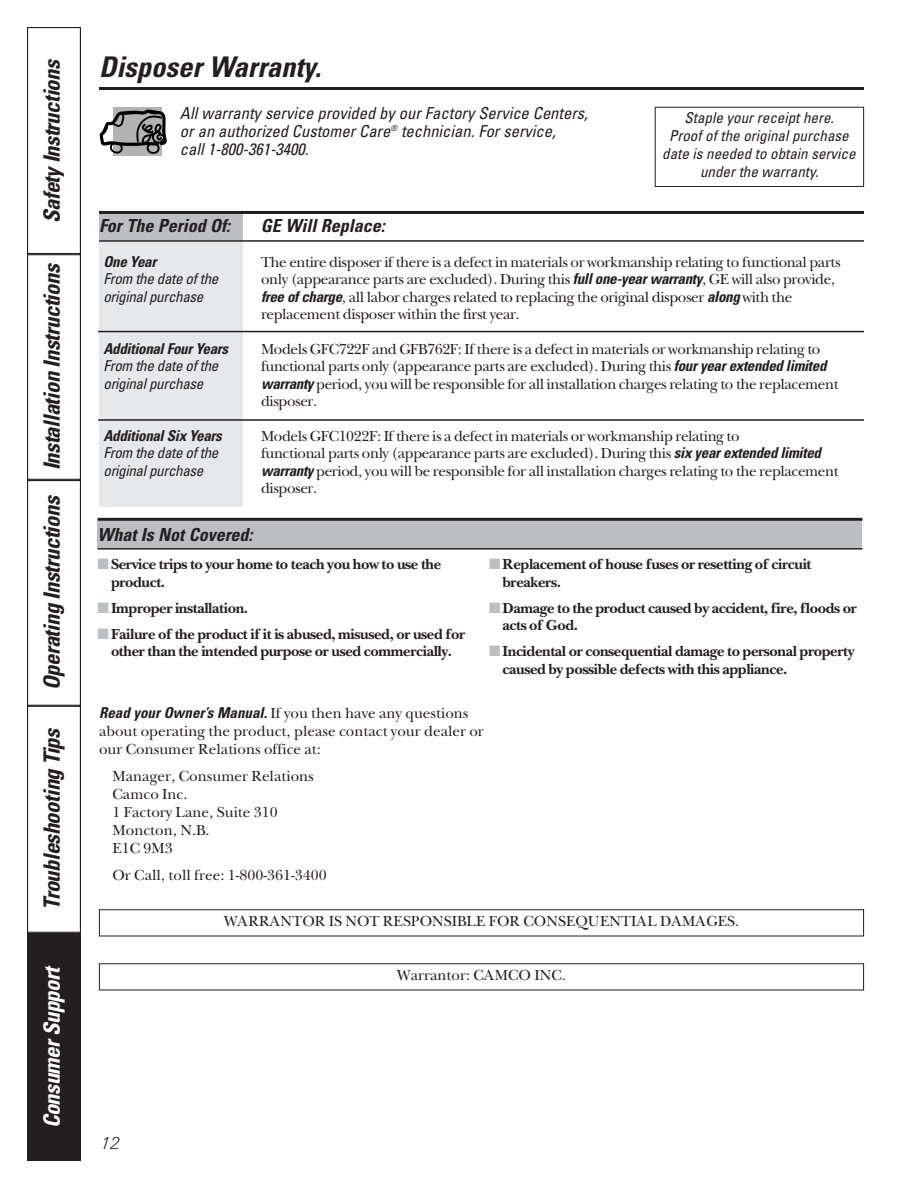
<style>
.page{position:relative;width:918px;height:1188px;background:#fff}
.page>*{position:absolute;margin:0;border:0;box-sizing:border-box;transform-origin:0 0}
.t1{font:italic 700 condensed 28.5px "Univers";color:#231f20}
.t2{font:italic 700 condensed 22.5px "Univers";letter-spacing:-.02em;color:#231f20}
.t3{font:italic 700 condensed 22.5px "Univers";letter-spacing:-.02em;color:#fff}
.t4{font:italic 700 condensed 18px "Univers";color:#231f20}
.t5{font:18px "U46";color:#231f20}
.t6{font:italic condensed 16.5px/18px "Univers";color:#231f20}
.t7{font:15px/17.2px "N Baskerville";letter-spacing:-.025em;color:#231f20}
.t8{font:15px/17.2px "N Baskerville Bld";letter-spacing:-.025em;color:#231f20}
.t9{font:15px/18px "N Baskerville";color:#231f20}
.t10{font:italic condensed 15px "Univers";letter-spacing:-.02em;color:#231f20}
.t11{font:italic condensed 15px/18px "Univers";color:#231f20;text-align:center}
.t12{font:italic 700 condensed 15px "Univers";letter-spacing:-.02em;color:#231f20}
.s1{font-family:"Univers";font-weight:700;font-style:italic;font-stretch:condensed}
.s2{color:#bdbec1}
</style>
<div class="page">
<hr style="left:99px;top:87px;width:765px;height:3px;background:#231f20">
<div style="left:113px;top:108px;width:49px;height:48px;background:#b3b3b3"></div>
<svg style="left:100px;top:110px;width:67px;height:44px"></svg>
<div style="left:99px;top:241px;width:144px;height:265px;background:#e7e8e9"></div>
<div style="left:99px;top:212px;width:144px;height:28px;background:#bdbec1"></div>
<hr style="left:99px;top:211px;width:765px;height:3px;background:#231f20">
<hr style="left:99px;top:240px;width:765px;height:2px;background:#231f20">
<div style="left:98px;top:521px;width:764px;height:27px;background:#bdbec1"></div>
<hr style="left:98px;top:518px;width:764px;height:3px;background:#231f20">
<hr style="left:98px;top:548px;width:764px;height:2px;background:#231f20">
<div style="left:99px;top:909px;width:765px;height:27px;border:1px solid #231f20"></div>
<div style="left:99px;top:963px;width:765px;height:27px;border:1px solid #231f20"></div>
<div style="left:655px;top:107px;width:209px;height:80px;border:1px solid #231f20"></div>
<div style="left:28px;top:933px;width:52px;height:227px;background:#231f20"></div>
<div style="left:27px;top:933px;width:54px;height:228px;border:1px solid #231f20"></div>
<div style="left:27px;top:705px;width:54px;height:228px;border:1px solid #231f20"></div>
<div style="left:27px;top:253px;width:54px;height:228px;border:1px solid #231f20"></div>
<div style="left:27px;top:27px;width:54px;height:228px;border:1px solid #231f20"></div>
<div style="left:27px;top:479px;width:54px;height:228px;border:1px solid #231f20"></div>
<hr style="left:98px;top:331px;width:766px;height:1px;background:#231f20">
<hr style="left:98px;top:419px;width:766px;height:2px;background:#231f20">
<h2 class="t2" style="left:43px;top:223px;width:166px;rotate:-90deg">Safety Instructions</h2>
<h2 class="t2" style="left:43px;top:470px;width:209px;rotate:-90deg">Installation Instructions</h2>
<h2 class="t2" style="left:43px;top:690px;width:197px;rotate:-90deg">Operating Instructions</h2>
<h2 class="t2" style="left:43px;top:910px;width:184px;rotate:-90deg">Troubleshooting Tips</h2>
<h2 class="t3" style="left:43px;top:1128px;width:164px;rotate:-90deg">Consumer Support</h2>
<h1 class="t1" style="left:99px;top:56px;width:224px">Disposer Warranty.</h1>
<p class="t6" style="left:180px;top:105px;width:409px">All warranty service provided by our Factory Service Centers, or an authorized Customer Care<sup>®</sup> technician. For service,<br>call 1-800-361-3400.</p>
<p class="t11" style="left:662px;top:110px;width:195px">Staple your receipt here.<br>Proof of the original purchase date is needed to obtain service under the warranty.</p>
<p class="t4" style="left:99px;top:219px;width:133px">For The Period Of:</p>
<p class="t4" style="left:261px;top:219px;width:125px">GE Will Replace:</p>
<p class="t12" style="left:104px;top:256px;width:54px">One Year</p>
<p class="t7" style="left:261px;top:255px;width:581px">The entire disposer if there is a defect in materials or workmanship relating to functional parts</p>
<p class="t10" style="left:104px;top:274px;width:116px">From the date of the</p>
<p class="t7" style="left:261px;top:272px;width:576px">only (appearance parts are excluded). During this <span class="s1">full one-year warranty</span>, GE will also provide,</p>
<p class="t10" style="left:104px;top:291px;width:101px">original purchase</p>
<p class="t7" style="left:261px;top:289px;width:533px"><span class="s1">free of charge</span>, all labor charges related to replacing the original disposer <span class="s1">along</span> with the replacement disposer within the first year.</p>
<p class="t12" style="left:104px;top:343px;width:126px">Additional Four Years</p>
<p class="t7" style="left:261px;top:342px;width:561px">Models GFC722F and GFB762F: If there is a defect in materials or workmanship relating to</p>
<p class="t10" style="left:104px;top:361px;width:116px">From the date of the</p>
<p class="t7" style="left:261px;top:359px;width:567px">functional parts only (appearance parts are excluded). During this <span class="s1">four year extended limited</span></p>
<p class="t10" style="left:104px;top:378px;width:101px">original purchase</p>
<p class="t7" style="left:261px;top:376px;width:579px"><span class="s1">warranty</span> period, you will be responsible for all installation charges relating to the replacement disposer.</p>
<p class="t12" style="left:104px;top:430px;width:120px">Additional Six Years</p>
<p class="t7" style="left:261px;top:429px;width:480px">Models GFC1022F: If there is a defect in materials or workmanship relating to</p>
<p class="t10" style="left:104px;top:448px;width:116px">From the date of the</p>
<p class="t7" style="left:261px;top:446px;width:561px">functional parts only (appearance parts are excluded). During this <span class="s1">six year extended limited</span></p>
<p class="t10" style="left:104px;top:465px;width:101px">original purchase</p>
<p class="t7" style="left:261px;top:463px;width:579px"><span class="s1">warranty</span> period, you will be responsible for all installation charges relating to the replacement disposer.</p>
<p class="t4" style="left:98px;top:528px;width:157px">What Is Not Covered:</p>
<p class="t8" style="left:111px;top:557px;width:332px;text-indent:-14px"><span class="s2">■</span> Service trips to your home to teach you how to use the product.</p>
<p class="t8" style="left:98px;top:601px;width:152px"><span class="s2">■</span> Improper installation.</p>
<p class="t8" style="left:98px;top:627px;width:369px;text-align:center"><span class="s2">■</span> Failure of the product if it is abused, misused, or used for other than the intended purpose or used commercially.</p>
<p class="t8" style="left:503px;top:557px;width:311px;text-indent:-14px"><span class="s2">■</span> Replacement of house fuses or resetting of circuit breakers.</p>
<p class="t8" style="left:503px;top:601px;width:356px;text-indent:-14px"><span class="s2">■</span> Damage to the product caused by accident, fire, floods or acts of God.</p>
<p class="t8" style="left:503px;top:644px;width:353px;text-indent:-14px"><span class="s2">■</span> Incidental or consequential damage to personal property caused by possible defects with this appliance.</p>
<p class="t9" style="left:99px;top:705px;width:386px"><span class="s1">Read your Owner’s Manual.</span> If you then have any questions about operating the product, please contact your dealer or our Consumer Relations office at:</p>
<p class="t9" style="left:112px;top:768px;width:203px">Manager, Consumer Relations<br>Camco Inc.<br>1 Factory Lane, Suite 310<br>Moncton, N.B.<br>E1C 9M3</p>
<p class="t9" style="left:112px;top:867px;width:216px">Or Call, toll free: 1-800-361-3400</p>
<p class="t9" style="left:224px;top:914px;width:517px">WARRANTOR IS NOT RESPONSIBLE FOR CONSEQUENTIAL DAMAGES.</p>
<p class="t9" style="left:397px;top:968px;width:171px">Warrantor: CAMCO INC.</p>
<p class="t5" style="left:99px;top:1136px;width:23px">12</p>
</div>
